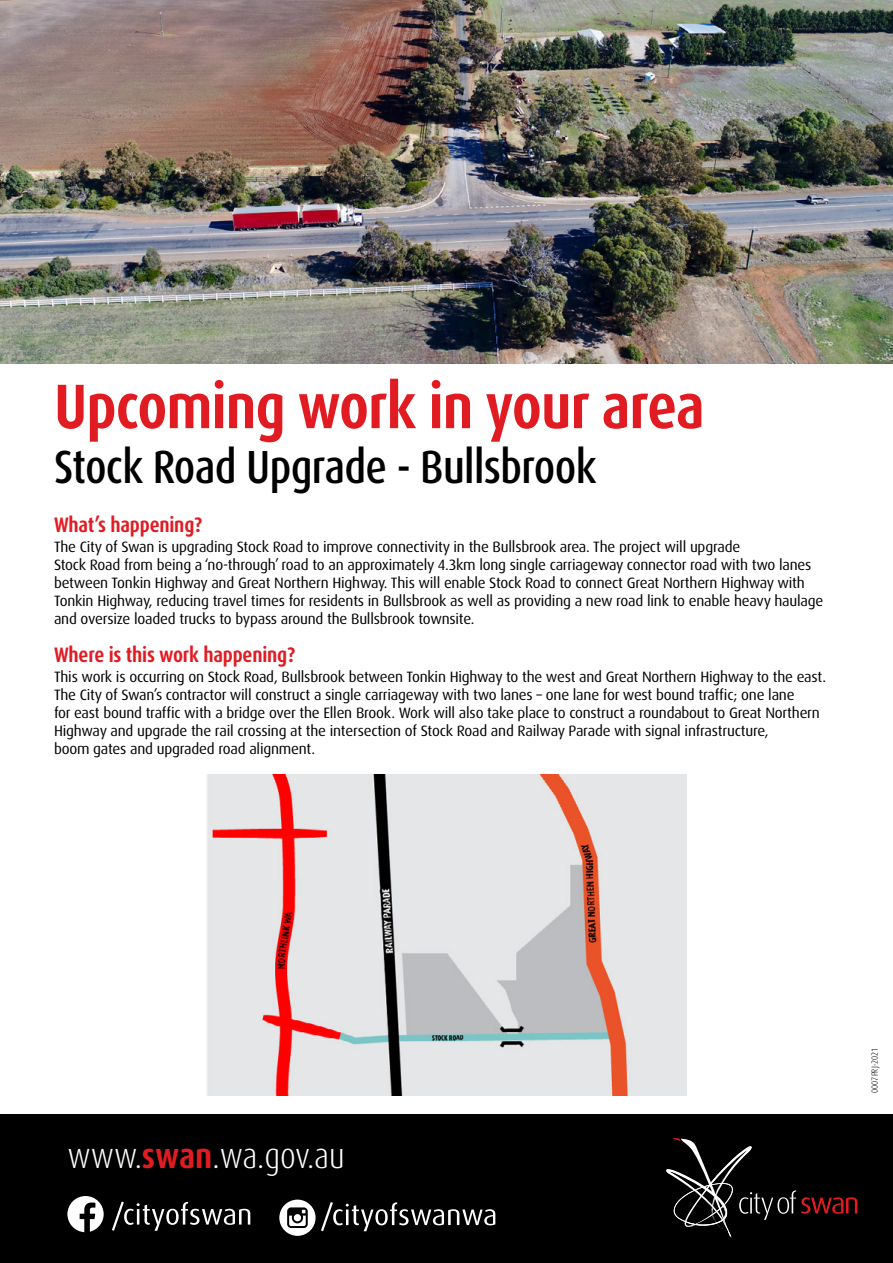
<style>
.page{position:relative;width:893px;height:1263px;background:#fff}
.page>*{position:absolute;margin:0;border:0;box-sizing:border-box;transform-origin:0 0}
.t1{font:700 condensed 63px "Dax OT";letter-spacing:-.015em;color:#e11b22}
.t2{font:500 condensed 46.5px "Dax OT";letter-spacing:-.015em;color:#000}
.t3{font:300 condensed 35.4px "Dax OT";color:#fff}
.t4{font:700 condensed 21px "Dax OT";letter-spacing:-.01em;color:#e11b22}
.t5{font:15px/18px "Dax OT";letter-spacing:-.015em;color:#000}
.t6{font:300 condensed 9px "Dax OT";color:#000}
.s1{font-weight:700;color:#e11b22}
</style>
<div class="page">
<img style="left:0;top:0;width:893px;height:364px">
<div style="left:0;top:1115px;width:893px;height:148px;background:#000"></div>
<svg style="left:666px;top:1138px;width:191px;height:100px"></svg>
<svg style="left:279px;top:1199px;width:216px;height:37px"></svg>
<svg style="left:67px;top:1196px;width:37px;height:36px"></svg>
<svg style="left:112px;top:1201px;width:138px;height:30px"></svg>
<img style="left:207px;top:774px;width:480px;height:322px">
<h1 class="t1" style="left:54px;top:366px;width:652px">Upcoming work in your area</h1>
<h2 class="t2" style="left:54px;top:437px;width:544px">Stock Road Upgrade - Bullsbrook</h2>
<h3 class="t4" style="left:54px;top:512px;width:150px">What’s happening?</h3>
<p class="t5" style="left:54px;top:538px;width:771px">The City of Swan is upgrading Stock Road to improve connectivity in the Bullsbrook area. The project will upgrade<br>Stock Road from being a ‘no-through’ road to an approximately 4.3km long single carriageway connector road with two lanes between Tonkin Highway and Great Northern Highway. This will enable Stock Road to connect Great Northern Highway with Tonkin Highway, reducing travel times for residents in Bullsbrook as well as providing a new road link to enable heavy haulage and oversize loaded trucks to bypass around the Bullsbrook townsite.</p>
<h3 class="t4" style="left:54px;top:641px;width:243px">Where is this work happening?</h3>
<p class="t5" style="left:54px;top:668px;width:774px">This work is occurring on Stock Road, Bullsbrook between Tonkin Highway to the west and Great Northern Highway to the east.<br>The City of Swan’s contractor will construct a single carriageway with two lanes – one lane for west bound traffic; one lane<br>for east bound traffic with a bridge over the Ellen Brook. Work will also take place to construct a roundabout to Great Northern Highway and upgrade the rail crossing at the intersection of Stock Road and Railway Parade with signal infrastructure,<br>boom gates and upgraded road alignment.</p>
<h3 class="t3" style="left:67px;top:1133px;width:279px">www.<span class="s1">swan</span>.wa.gov.au</h3>
<p class="t6" style="left:869px;top:1093px;width:47px;rotate:-90deg">0007PRJ-2021</p>
</div>
